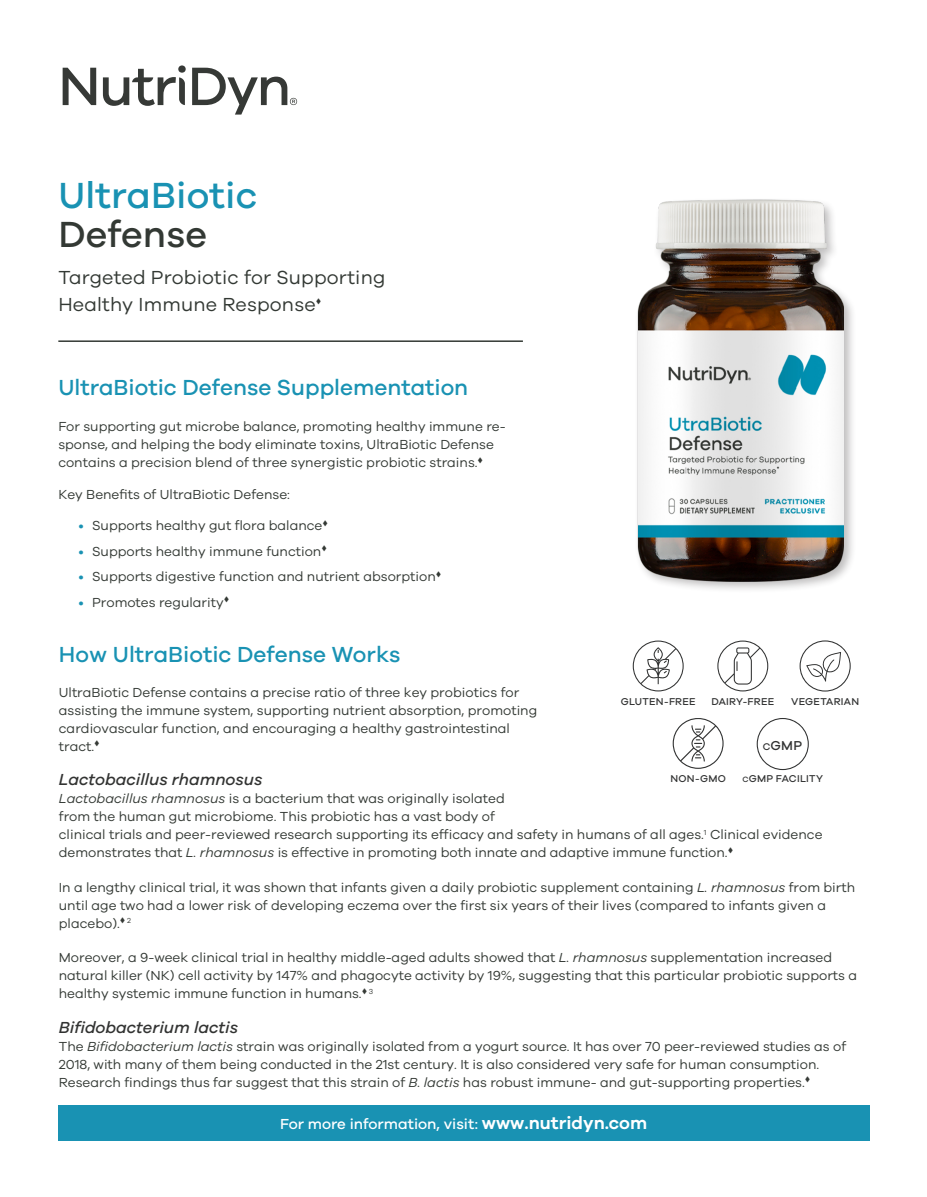
<style>
.page{position:relative;width:927px;height:1197px;background:#fff}
.page>*{position:absolute;margin:0;border:0;box-sizing:border-box;transform-origin:0 0}
.t1{font:500 37.5px/39px "Galano Grotesque";letter-spacing:.005em;color:#1992b3}
.t2{font:500 22.5px "Galano Grotesque";color:#1992b3}
.t3{font:19.5px/27px "Galano Grotesque";letter-spacing:.01em;color:#333934}
.t4{font:italic 500 16.5px "Galano Grotesque";color:#323332}
.t5{font:500 15px "Galano Grotesque";color:#fff}
.t6{font:13.5px/18px "Galano Grotesque";color:#333934}
.t7{font:500 13.35px "Galano Grotesque";color:#313232}
.t8{font:500 10.2px "Galano Grotesque";letter-spacing:.025em;color:#313232}
.t9{font:7.5px "Galano Grotesque";color:#363a36}
.s1{color:#333934}
.s2{color:#1992b3}
.s3{font-style:italic}
.s4{font-size:10.05px}
.s5{font-size:7.95px}
.s6{font-weight:600;font-size:18px}
</style>
<div class="page">
<div style="left:58px;top:1105px;width:811px;height:35px;background:#1992b3"></div>
<hr style="left:58px;top:340px;width:465px;height:2px;background:#333934">
<svg style="left:63px;top:68px;width:33px;height:37px"></svg>
<svg style="left:192px;top:68px;width:105px;height:47px"></svg>
<svg style="left:103px;top:65px;width:83px;height:41px"></svg>
<div style="left:634px;top:197px;width:222px;height:397px;background:#231f20;opacity:.29"></div>
<img style="left:634px;top:197px;width:209px;height:397px">
<svg style="left:672px;top:718px;width:51px;height:51px"></svg>
<svg style="left:633px;top:640px;width:50px;height:51px"></svg>
<svg style="left:717px;top:640px;width:51px;height:51px"></svg>
<svg style="left:799px;top:640px;width:51px;height:51px"></svg>
<svg style="left:756px;top:718px;width:53px;height:52px"></svg>
<p class="t1" style="left:58px;top:174px;width:201px">UltraBiotic<br><span class="s1">Defense</span></p>
<p class="t3" style="left:58px;top:263px;width:328px">Targeted Probiotic for Supporting<br>Healthy Immune Response</p>
<p class="t2" style="left:58px;top:374px;width:411px">UltraBiotic Defense Supplementation</p>
<p class="t6" style="left:58px;top:417px;width:449px">For supporting gut microbe balance, promoting healthy immune re&shy;sponse, and helping the body eliminate toxins, UltraBiotic Defense contains a precision blend of three synergistic probiotic strains.<sup>▼</sup></p>
<p class="t6" style="left:58px;top:484px;width:233px">Key Benefits of UltraBiotic Defense:</p>
<p class="t6" style="left:79px;top:516px;width:251px"><span class="s2">•</span> Supports healthy gut flora balance▼</p>
<p class="t6" style="left:79px;top:541px;width:250px"><span class="s2">•</span> Supports healthy immune function▼</p>
<p class="t6" style="left:79px;top:567px;width:364px"><span class="s2">•</span> Supports digestive function and nutrient absorption▼</p>
<p class="t6" style="left:79px;top:592px;width:152px"><span class="s2">•</span> Promotes regularity▼</p>
<p class="t2" style="left:59px;top:641px;width:343px">How UltraBiotic Defense Works</p>
<p class="t6" style="left:59px;top:683px;width:480px">UltraBiotic Defense contains a precise ratio of three key probiotics for assisting the immune system, supporting nutrient absorption, promoting cardiovascular function, and encouraging a healthy gastrointestinal tract.<sup>▼</sup></p>
<p class="t4" style="left:59px;top:770px;width:205px">Lactobacillus rhamnosus</p>
<p class="t6" style="left:59px;top:789px;width:765px"><span class="s3">Lactobacillus rhamnosus</span> is a bacterium that was originally isolated<br>from the human gut microbiome. This probiotic has a vast body of<br>clinical trials and peer-reviewed research supporting its efficacy and safety in humans of all ages.<sup>1</sup> Clinical evidence demonstrates that <span class="s3">L. rhamnosus</span> is effective in promoting both innate and adaptive immune function.<sup>▼</sup></p>
<p class="t6" style="left:59px;top:878px;width:798px">In a lengthy clinical trial, it was shown that infants given a daily probiotic supplement containing <span class="s3">L. rhamnosus</span> from birth until age two had a lower risk of developing eczema over the first six years of their lives (compared to infants given a placebo).<sup>▼</sup></p>
<p class="t8" style="left:620px;top:695px;width:77px">GLUTEN-FREE</p>
<p class="t8" style="left:711px;top:695px;width:64px">DAIRY-FREE</p>
<p class="t8" style="left:791px;top:695px;width:69px">VEGETARIAN</p>
<p class="t7" style="left:762px;top:737px;width:41px"><span class="s4">C</span>GMP</p>
<p class="t8" style="left:742px;top:773px;width:82px"><span class="s5">C</span>GMP FACILITY</p>
<p class="t8" style="left:670px;top:773px;width:57px">NON-GMO</p>
<p class="t9" style="left:127px;top:916px;width:5px">2</p>
<p class="t6" style="left:59px;top:948px;width:800px">Moreover, a 9-week clinical trial in healthy middle-aged adults showed that <span class="s3">L. rhamnosus</span> supplementation increased natural killer (NK) cell activity by 147% and phagocyte activity by 19%, suggesting that this particular probiotic supports a healthy systemic immune function in humans.<sup>▼</sup></p>
<p class="t9" style="left:369px;top:987px;width:6px">3</p>
<p class="t4" style="left:59px;top:1017px;width:181px">Bifidobacterium lactis</p>
<p class="t6" style="left:59px;top:1037px;width:789px">The <span class="s3">Bifidobacterium lactis</span> strain was originally isolated from a yogurt source. It has over 70 peer-reviewed studies as of<br>2018, with many of them being conducted in the 21st century. It is also considered very safe for human consumption.<br>Research findings thus far suggest that this strain of <span class="s3">B. lactis</span> has robust immune- and gut-supporting properties.<sup>▼</sup></p>
<p class="t5" style="left:280px;top:1114px;width:368px">For more information, visit: <span class="s6">www.nutridyn.com</span></p>
</div>
